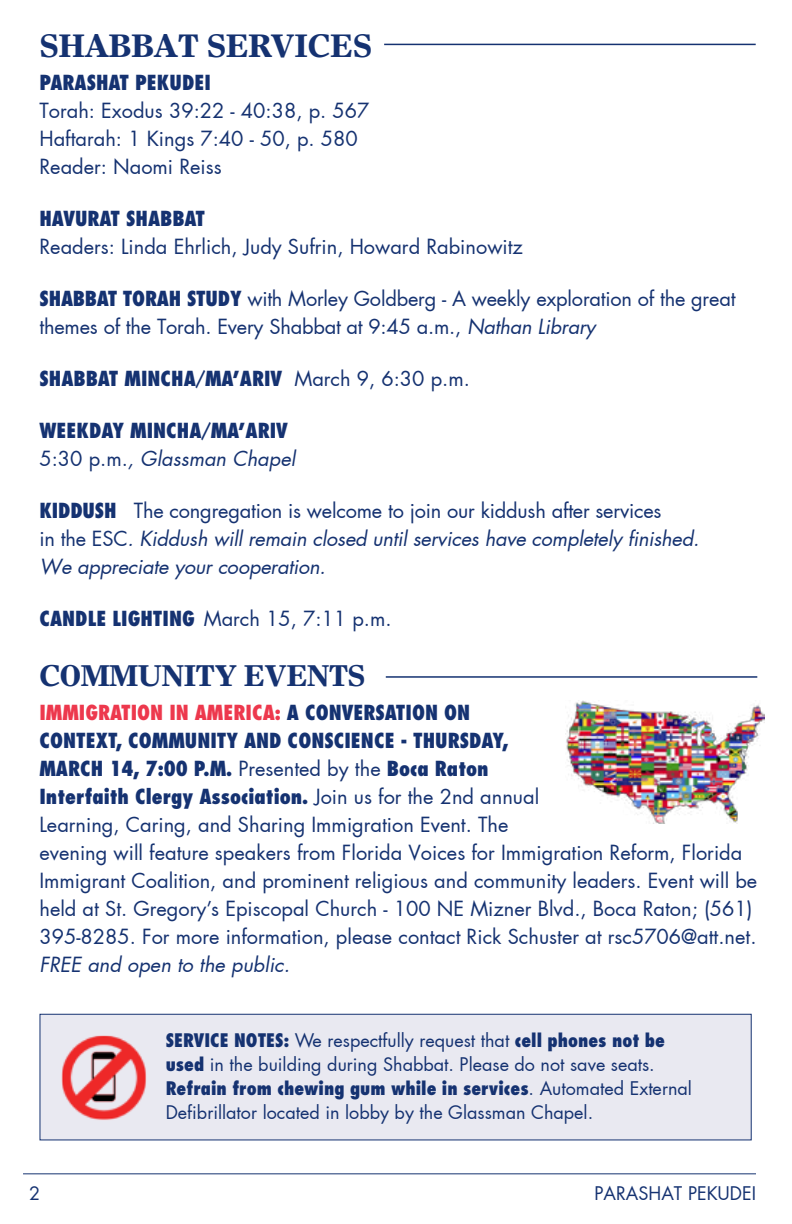
<style>
.page{position:relative;width:792px;height:1224px;background:#fff}
.page>*{position:absolute;margin:0;border:0;box-sizing:border-box;transform-origin:0 0}
.t1{font:700 32px "Greco Europa S Si";letter-spacing:-.02em;color:#153271}
.t2{font:700 29.6px "Greco Europa S Si";letter-spacing:-.03em;color:#153271}
.t3{font:20px/28px "Kudos Book S Si";color:#153271}
.t4{font:800 condensed 20px/28px "Kudos S Si";color:#153271}
.t5{font:italic 20px/28px "Kudos Book S Si";letter-spacing:-.01em;color:#153271}
.t6{font:800 condensed 20px "Kudos S Si";color:#ed384d}
.t7{font:18px "Kudos Book S Si";color:#153271}
.t8{font:800 condensed 18px "Kudos S Si";color:#153271}
.s1{font-family:"Kudos S Si";font-weight:800;font-stretch:condensed}
.s2{font-style:italic}
.s3{font-family:"Kudos Book S Si";font-weight:400;font-stretch:normal}
.s4{font-style:normal}
.s5{font-family:"Kudos S Si";font-weight:800;font-style:normal;font-stretch:condensed}
.s6{font-style:inherit}
.s7{color:#ed384d}
</style>
<div class="page">
<hr style="left:23px;top:1173px;width:733px;height:1px;background:#153271">
<div style="left:39px;top:1014px;width:713px;height:126px;background:#e9e9f1;border:1px solid #153271"></div>
<img style="left:61px;top:1035px;width:86px;height:85px">
<hr style="left:384px;top:44px;width:372px;height:1px;background:#153271">
<hr style="left:386px;top:676px;width:371px;height:2px;background:#153271">
<img style="left:565px;top:701px;width:200px;height:122px">
<h1 class="t1" style="left:39px;top:26px;width:44px">SHABBAT</h1>
<h1 class="t1" style="left:207px;top:26px;width:167px">SERVICES</h1>
<p class="t4" style="left:39px;top:68px;width:173px">PARASHAT PEKUDEI</p>
<p class="t3" style="left:39px;top:96px;width:332px">Torah: Exodus 39:22 - 40:38, p. 567<br>Haftarah: 1 Kings 7:40 - 50, p. 580<br>Reader: Naomi Reiss</p>
<p class="t4" style="left:39px;top:204px;width:167px">HAVURAT SHABBAT</p>
<p class="t3" style="left:39px;top:232px;width:485px">Readers: Linda Ehrlich, Judy Sufrin, Howard Rabinowitz</p>
<p class="t3" style="left:39px;top:284px;width:698px"><span class="s1">SHABBAT TORAH STUDY</span> with Morley Goldberg - A weekly exploration of the great themes of the Torah. Every Shabbat at 9:45 a.m., <span class="s2">Nathan Library</span></p>
<p class="t4" style="left:39px;top:364px;width:432px">SHABBAT MINCHA/MA’ARIV <span class="s3">March 9, 6:30 p.m.</span></p>
<p class="t4" style="left:39px;top:416px;width:250px">WEEKDAY MINCHA/MA’ARIV</p>
<p class="t5" style="left:39px;top:444px;width:257px"><span class="s4">5:30 p.m.</span>, Glassman Chapel</p>
<p class="t5" style="left:39px;top:496px;width:661px"><span class="s5">KIDDUSH</span> <span class="s4">The congregation is welcome to join our kiddush after services<br>in the ESC</span> <span class="s6">.</span>Kiddush will remain closed until services have completely finished.<br>We appreciate your cooperation.</p>
<p class="t3" style="left:39px;top:604px;width:354px"><span class="s1">CANDLE LIGHTING</span> March 15, 7:11 p.m.</p>
<h2 class="t2" style="left:39px;top:658px;width:323px">COMMUNITY EVENTS</h2>
<p class="t6" style="left:39px;top:700px;width:51px">IMMIGRATION</p>
<p class="t6" style="left:169px;top:700px;width:66px">IN AMERICA</p>
<p class="t4" style="left:39px;top:699px;width:501px;text-indent:235px"><span class="s7">:</span> A CONVERSATION ON CONTEXT, COMMUNITY AND CONSCIENCE - THURSDAY, MARCH 14, 7:00 P.M. <span class="s3">Presented by the</span> BOCA RATON INTERFAITH CLERGY ASSOCIATION. <span class="s3">Join us for the 2nd annual</span></p>
<p class="t3" style="left:39px;top:811px;width:719px">Learning, Caring, and Sharing Immigration Event. The<br>evening will feature speakers from Florida Voices for Immigration Reform, Florida Immigrant Coalition, and prominent religious and community leaders. Event will be held at St. Gregory’s Episcopal Church - 100 NE Mizner Blvd., Boca Raton; (561)<br>395-8285. For more information, please contact Rick Schuster at rsc5706@att.net.</p>
<p class="t5" style="left:39px;top:951px;width:252px">FREE and open to the public.</p>
<p class="t8" style="left:166px;top:1029px;width:501px">SERVICE NOTES: <span class="s3">We respectfully request that</span> CELL PHONES NOT BE</p>
<p class="t7" style="left:166px;top:1052px;width:491px"><span class="s1">USED</span> in the building during Shabbat. Please do not save seats.</p>
<p class="t8" style="left:166px;top:1077px;width:528px">REFRAIN FROM CHEWING GUM WHILE IN SERVICES<span class="s3">. Automated External</span></p>
<p class="t7" style="left:166px;top:1100px;width:429px">Defibrillator located in lobby by the Glassman Chapel.</p>
<p class="t7" style="left:29px;top:1181px;width:13px">2</p>
<p class="t7" style="left:595px;top:1181px;width:163px">parashat pekudei</p>
</div>
